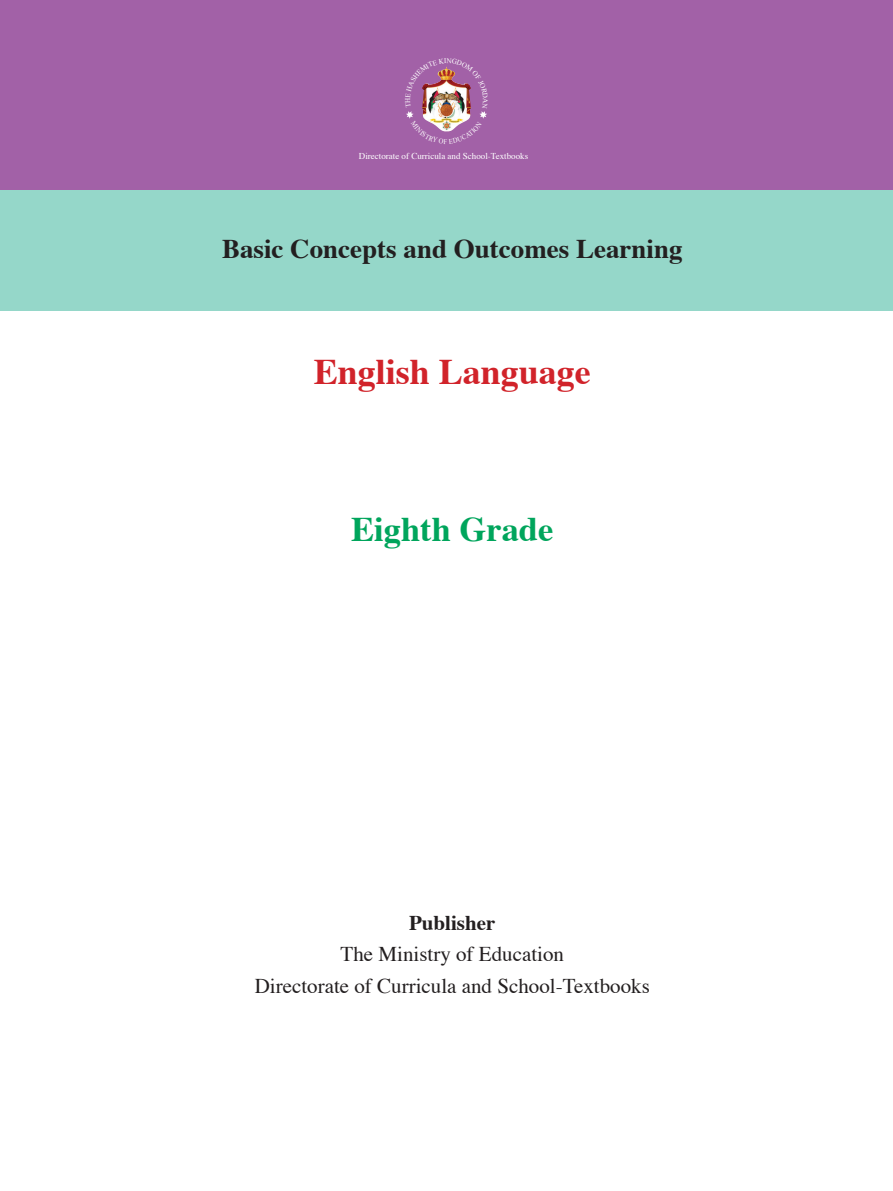
<style>
.page{position:relative;width:893px;height:1191px;background:#fff}
.page>*{position:absolute;margin:0;border:0;box-sizing:border-box;transform-origin:0 0}
.t1{font:700 36px "Times";color:#d1232a}
.t2{font:700 34.5px "Times";color:#00a55c}
.t3{font:700 27px "Times";color:#231f20}
.t4{font:21px/31.5px "Times";color:#231f20;text-align:center}
.t5{font:700 21px "Times";color:#231f20}
.t6{font:9px "Times";color:#fff}
</style>
<div class="page">
<div style="left:0;top:189px;width:893px;height:121px;background:#95d7c9"></div>
<div style="left:0;top:0;width:893px;height:189px;background:#a261a7"></div>
<img style="left:406px;top:67px;width:81px;height:65px">
<p class="t6" style="left:359px;top:147px;width:171px">Directorate of Curricula and School-Textbooks</p>
<p class="t3" style="left:222px;top:223px;width:462px">Basic Concepts and Outcomes Learning</p>
<h1 class="t1" style="left:314px;top:337px;width:279px">English Language</h1>
<h2 class="t2" style="left:351px;top:496px;width:204px">Eighth Grade</h2>
<p class="t5" style="left:409px;top:902px;width:88px">Publisher</p>
<p class="t4" style="left:255px;top:937px;width:397px">The Ministry of Education<br>Directorate of Curricula and School-Textbooks</p>
</div>
